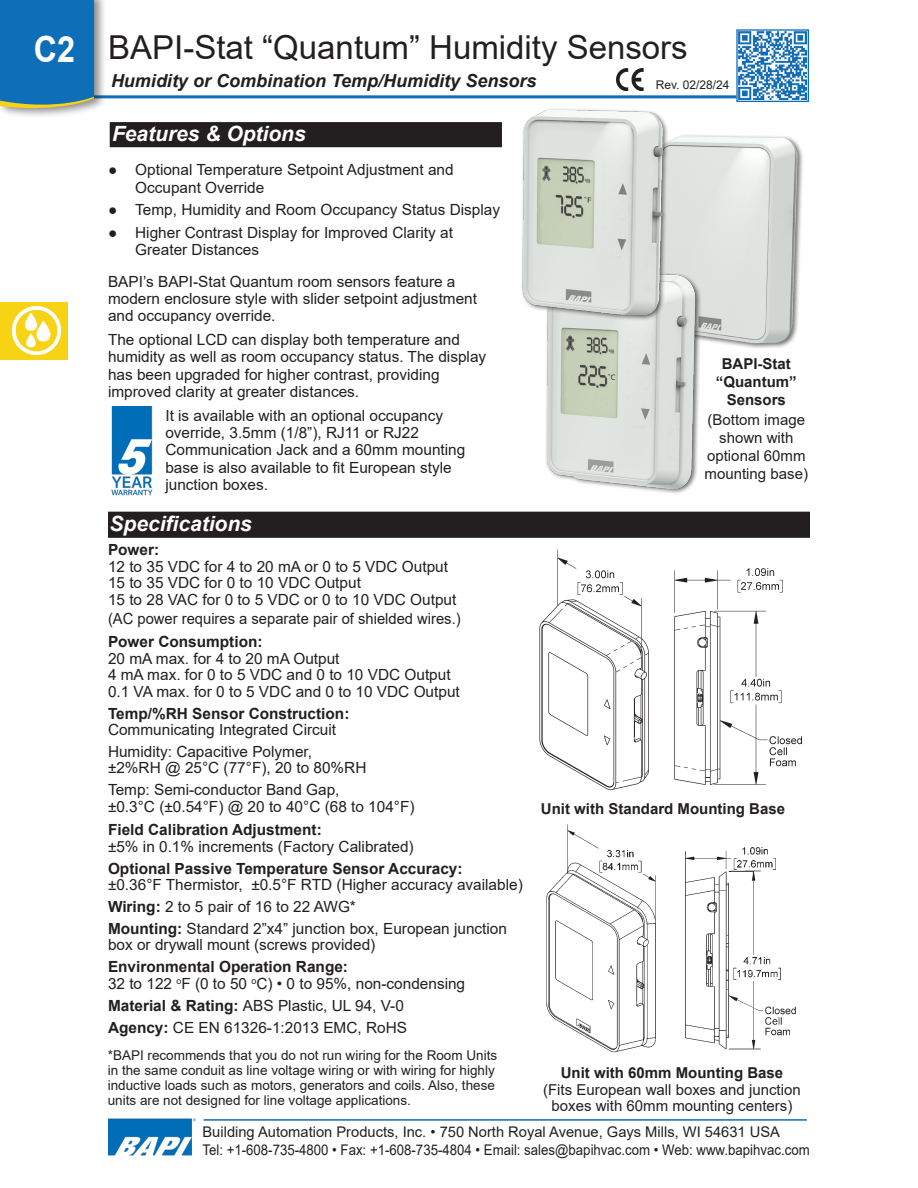
<style>
.page{position:relative;width:918px;height:1188px;background:#fff}
.page>*{position:absolute;margin:0;border:0;box-sizing:border-box;transform-origin:0 0}
.t1{font:700 36px "Arial";color:#fff;scale:.9 1}
.Sub_Section_Title{font:33px "Arial";color:#231f20}
.Subhead{font:italic 700 21px "Arial";color:#fff}
.t2{font:italic 700 18px "Arial";color:#231f20}
.definition{font:15.3px/17.2px "Arial";color:#231f20}
.Bullet_List{font:15.3px/17.2px "Arial";color:#231f20}
.Body_text{font:15.3px/17.2px "Arial";color:#231f20}
.t3{font:700 15.3px "Arial";color:#231f20}
.definition-2{font:15.3px "Arial";color:#231f20;scale:.96 1}
.Pict_Title{font:15px/18px "Arial";color:#231f20;text-align:center}
.Pict_Title-2{font:700 15px/18px "Arial";color:#231f20;text-align:center}
.t4{font:14.7px/18px "Arial";color:#231f20}
.t5{font:13.5px/15px "Arial";color:#231f20}
.Body_text-2{font:12px "Arial";color:#231f20}
.s1{font-weight:700}
</style>
<div class="page">
<hr style="left:14px;top:95px;width:722px;height:3px;background:#0e6eb8">
<div style="left:0;top:0;width:107px;height:119px;background:#231f20;opacity:.5"></div>
<svg style="left:0;top:0;width:94px;height:113px;background:#2076b4"></svg>
<img style="left:738px;top:31px;width:69px;height:69px">
<div style="left:736px;top:29px;width:73px;height:73px;border:1px solid #0e6eb8"></div>
<hr style="left:204px;top:1119px;width:603px;height:2px;background:#0e6eb8">
<img style="left:108px;top:1118px;width:87px;height:38px">
<div style="left:0;top:302px;width:68px;height:57px;background:#f8d215"></div>
<img style="left:13px;top:307px;width:48px;height:48px">
<div style="left:110px;top:123px;width:391px;height:23px;background:#231f20"></div>
<div style="left:110px;top:122px;width:392px;height:25px;border:2px solid #231f20"></div>
<div style="left:654px;top:134px;width:150px;height:216px;background:#231f20;opacity:.65"></div>
<img style="left:669px;top:137px;width:116px;height:206px">
<div style="left:109px;top:512px;width:700px;height:25px;background:#231f20"></div>
<div style="left:108px;top:512px;width:702px;height:26px;border:2px solid #231f20"></div>
<img style="left:111px;top:407px;width:42px;height:89px">
<img style="left:539px;top:549px;width:263px;height:242px">
<div style="left:545px;top:270px;width:157px;height:225px;background:#231f20;opacity:.65"></div>
<img style="left:547px;top:273px;width:148px;height:216px">
<img style="left:546px;top:824px;width:250px;height:229px">
<div style="left:521px;top:108px;width:148px;height:213px;background:#231f20;opacity:.65"></div>
<img style="left:523px;top:110px;width:140px;height:205px">
<img style="left:616px;top:69px;width:28px;height:21px">
<h1 class="t1" style="left:34px;top:24px;width:48px">C2</h1>
<p class="Sub_Section_Title" style="left:108px;top:25px;width:581px">BAPI-Stat “Quantum” Humidity Sensors</p>
<p class="t2" style="left:111px;top:69px;width:427px">Humidity or Combination Temp/Humidity Sensors</p>
<p class="Subhead" style="left:112px;top:120px;width:195px">Features &amp; Options</p>
<p class="Bullet_List" style="left:135px;top:161px;width:320px;text-indent:-27px">● Optional Temperature Setpoint Adjustment and<br>Occupant Override</p>
<p class="Bullet_List" style="left:108px;top:201px;width:393px">● Temp, Humidity and Room Occupancy Status Display</p>
<p class="Bullet_List" style="left:135px;top:224px;width:319px;text-indent:-27px">● Higher Contrast Display for Improved Clarity at<br>Greater Distances</p>
<p class="definition" style="left:108px;top:272px;width:371px">BAPI’s BAPI-Stat Quantum room sensors feature a modern enclosure style with slider setpoint adjustment and occupancy override.</p>
<p class="definition" style="left:108px;top:331px;width:380px">The optional LCD can display both temperature and humidity as well as room occupancy status. The display has been upgraded for higher contrast, providing improved clarity at greater distances.</p>
<p class="Body_text" style="left:165px;top:407px;width:301px">It is available with an optional occupancy override, 3.5mm (1/8”), RJ11 or RJ22<br>Communication Jack and a 60mm mounting base is also available to fit European style junction boxes.</p>
<p class="Subhead" style="left:110px;top:510px;width:144px">Specifications</p>
<p class="Body_text-2" style="left:656px;top:77px;width:75px">Rev. 02/28/24</p>
<p class="Pict_Title-2" style="left:716px;top:355px;width:82px">BAPI-Stat “Quantum”<br>Sensors</p>
<p class="Pict_Title" style="left:705px;top:411px;width:105px">(Bottom image shown with optional 60mm mounting base)</p>
<p class="t3" style="left:108px;top:539px;width:53px">Power:</p>
<p class="definition" style="left:108px;top:558px;width:342px">12 to 35 VDC for 4 to 20 mA or 0 to 5 VDC Output</p>
<p class="definition" style="left:108px;top:574px;width:254px">15 to 35 VDC for 0 to 10 VDC Output</p>
<p class="definition" style="left:108px;top:591px;width:350px">15 to 28 VAC for 0 to 5 VDC or 0 to 10 VDC Output</p>
<p class="definition-2" style="left:108px;top:608px;width:369px">(AC power requires a separate pair of shielded wires.)</p>
<p class="t3" style="left:108px;top:631px;width:156px">Power Consumption:</p>
<p class="definition" style="left:108px;top:650px;width:233px">20 mA max. for 4 to 20 mA Output</p>
<p class="definition" style="left:108px;top:666px;width:344px">4 mA max. for 0 to 5 VDC and 0 to 10 VDC Output</p>
<p class="definition" style="left:108px;top:683px;width:353px">0.1 VA max. for 0 to 5 VDC and 0 to 10 VDC Output</p>
<p class="t3" style="left:108px;top:702px;width:243px">Temp/%RH Sensor Construction:</p>
<p class="definition" style="left:108px;top:721px;width:230px">Communicating Integrated Circuit</p>
<p class="definition" style="left:108px;top:743px;width:206px">Humidity: Capacitive Polymer,</p>
<p class="definition" style="left:108px;top:759px;width:260px">±2%RH @ 25°C (77°F), 20 to 80%RH</p>
<p class="definition" style="left:108px;top:781px;width:233px">Temp: Semi-conductor Band Gap,</p>
<p class="definition" style="left:108px;top:798px;width:308px">±0.3°C (±0.54°F) @ 20 to 40°C (68 to 104°F)</p>
<p class="t3" style="left:108px;top:819px;width:215px">Field Calibration Adjustment:</p>
<p class="definition" style="left:108px;top:838px;width:307px">±5% in 0.1% increments (Factory Calibrated)</p>
<p class="t3" style="left:108px;top:857px;width:356px">Optional Passive Temperature Sensor Accuracy:</p>
<p class="definition" style="left:108px;top:876px;width:416px">±0.36°F Thermistor, ±0.5°F RTD (Higher accuracy available)</p>
<p class="definition" style="left:108px;top:898px;width:249px"><span class="s1">Wiring:</span> 2 to 5 pair of 16 to 22 AWG*</p>
<p class="definition" style="left:108px;top:920px;width:401px;line-height:16.5px"><span class="s1">Mounting:</span> Standard 2”x4” junction box, European junction box or drywall mount (screws provided)</p>
<p class="t3" style="left:108px;top:956px;width:242px">Environmental Operation Range:</p>
<p class="definition" style="left:108px;top:975px;width:359px">32 to 122 <sup>o</sup>F (0 to 50 <sup>o</sup>C) • 0 to 95%, non-condensing</p>
<p class="definition" style="left:108px;top:997px;width:297px"><span class="s1">Material &amp; Rating:</span> ABS Plastic, UL 94, V-0</p>
<p class="definition" style="left:108px;top:1018px;width:301px"><span class="s1">Agency:</span> CE EN 61326-1:2013 EMC, RoHS</p>
<p class="t5" style="left:108px;top:1048px;width:391px">*BAPI recommends that you do not run wiring for the Room Units in the same conduit as line voltage wiring or with wiring for highly inductive loads such as motors, generators and coils. Also, these units are not designed for line voltage applications.</p>
<p class="Pict_Title-2" style="left:541px;top:800px;width:246px">Unit with Standard Mounting Base</p>
<p class="Pict_Title-2" style="left:561px;top:1064px;width:224px">Unit with 60mm Mounting Base</p>
<p class="Pict_Title" style="left:543px;top:1081px;width:259px;line-height:16.5px">(Fits European wall boxes and junction boxes with 60mm mounting centers)</p>
<p class="t4" style="left:202px;top:1123px;width:609px">Building Automation Products, Inc. • 750 North Royal Avenue, Gays Mills, WI 54631 USA<br>Tel: +1-608-735-4800 • Fax: +1-608-735-4804 • Email: sales@bapihvac.com • Web: www.bapihvac.com</p>
</div>
